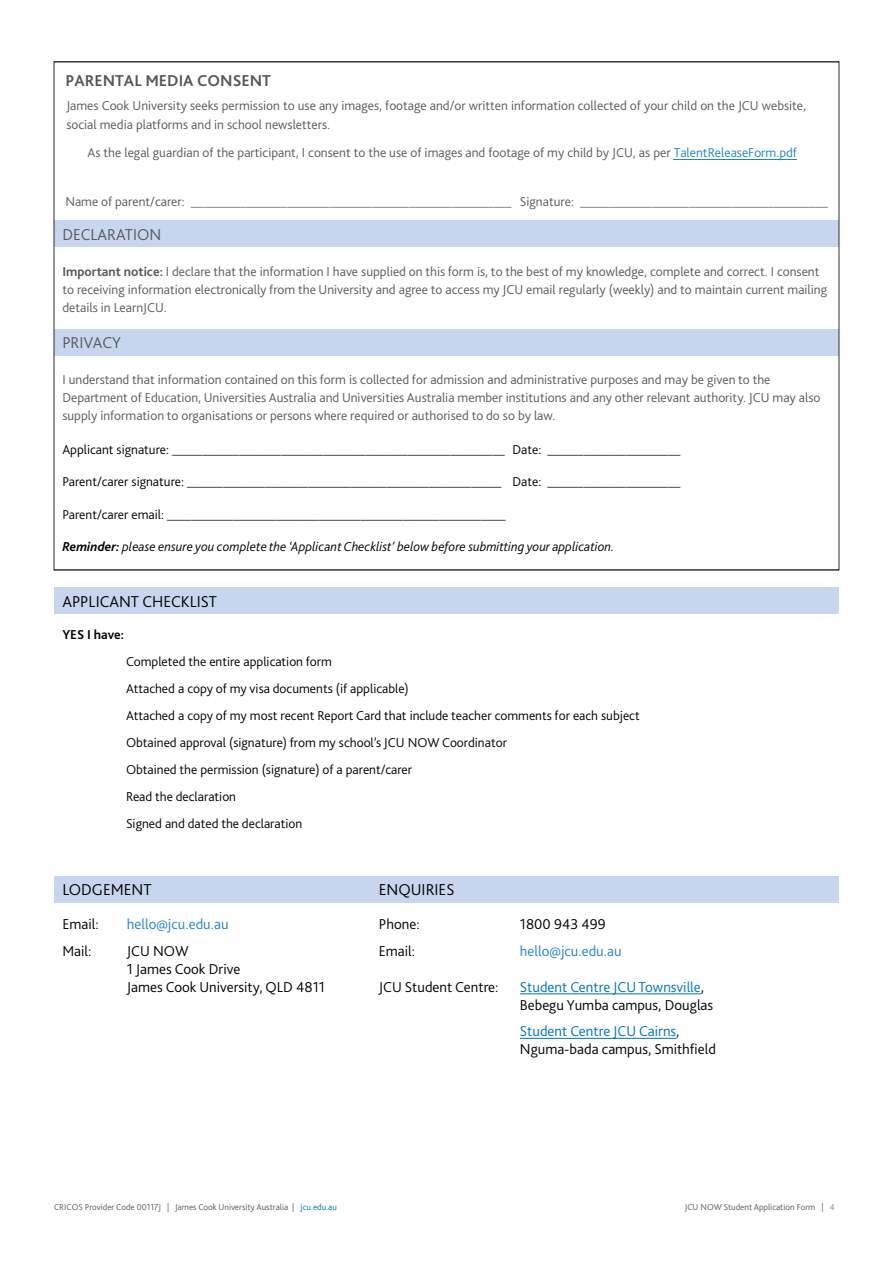
<style>
.page{position:relative;width:893px;height:1263px;background:#fff}
.page>*{position:absolute;margin:0;border:0;box-sizing:border-box;transform-origin:0 0}
.t1{font:300 16.5px "Bliss 2";color:#000}
.t2{font:700 16.5px "Bliss 2";color:#57585b}
.t3{font:300 16.5px "Bliss 2";color:#58595b}
.t4{font:300 15px/18px "Bliss 2";color:#000}
.t5{font:300 15px/18px "Bliss 2";color:#0072bc}
.t6{font:300 15px "Bliss 2";color:#2484c6}
.t7{font:300 13.5px/18px "Bliss 2";color:#58595b}
.t8{font:300 13.5px/27px "Bliss 2";color:#000}
.t9{font:italic 300 13.5px "Bliss 2";color:#000}
.t10{font:700 13.5px "Bliss 2";color:#000}
.t11{font:300 9px "Bliss 2";color:#58595b}
.s1{color:#2383c5}
.s2{font-weight:700}
.s3{color:#000}
.s4{color:#0072bc}
.s5{color:#808285}
</style>
<div class="page">
<div style="left:54px;top:220px;width:785px;height:27px;background:#c7d6ee"></div>
<div style="left:54px;top:329px;width:785px;height:27px;background:#c7d6ee"></div>
<div style="left:54px;top:588px;width:785px;height:26px;background:#c7d6ee"></div>
<div style="left:54px;top:877px;width:785px;height:26px;background:#c7d6ee"></div>
<hr style="left:520px;top:993px;width:181px;height:1px;background:#0072bc">
<hr style="left:520px;top:1038px;width:156px;height:1px;background:#0072bc">
<hr style="left:674px;top:159px;width:123px;height:1px;background:#2383c5">
<p class="t2" style="left:65px;top:70px;width:207px">PARENTAL MEDIA CONSENT</p>
<p class="t7" style="left:66px;top:96px;width:741px;line-height:18.9px">James Cook University seeks permission to use any images, footage and/or written information collected of your child on the JCU website, social media platforms and in school newsletters.</p>
<p class="t7" style="left:87px;top:143px;width:711px">As the legal guardian of the participant, I consent to the use of images and footage of my child by JCU, as per <span class="s1">TalentReleaseForm.pdf</span></p>
<p class="t7" style="left:65px;top:192px;width:764px">Name of parent/carer: _____________________________________________________ Signature: _________________________________________</p>
<p class="t3" style="left:62px;top:224px;width:100px">DECLARATION</p>
<p class="t7" style="left:62px;top:262px;width:766px"><span class="s2">Important notice:</span> I declare that the information I have supplied on this form is, to the best of my knowledge, complete and correct. I consent to receiving information electronically from the University and agree to access my JCU email regularly (weekly) and to maintain current mailing details in LearnJCU.</p>
<p class="t3" style="left:62px;top:332px;width:60px">PRIVACY</p>
<p class="t7" style="left:62px;top:370px;width:760px">I understand that information contained on this form is collected for admission and administrative purposes and may be given to the<br>Department of Education, Universities Australia and Universities Australia member institutions and any other relevant authority. JCU may also supply information to organisations or persons where required or authorised to do so by law.</p>
<p class="t8" style="left:62px;top:436px;width:620px">Applicant signature: _______________________________________________________ Date: ______________________</p>
<p class="t8" style="left:62px;top:468px;width:620px">Parent/carer signature: ____________________________________________________ Date: ______________________</p>
<p class="t8" style="left:62px;top:501px;width:445px">Parent/carer email: ________________________________________________________</p>
<p class="t9" style="left:62px;top:538px;width:553px"><span class="s2">Reminder:</span> please ensure you complete the ‘Applicant Checklist’ below before submitting your application.</p>
<p class="t1" style="left:62px;top:591px;width:156px">APPLICANT CHECKLIST</p>
<p class="t10" style="left:62px;top:626px;width:63px">YES I have:</p>
<p class="t8" style="left:126px;top:648px;width:515px">Completed the entire application form<br>Attached a copy of my visa documents (if applicable)<br>Attached a copy of my most recent Report Card that include teacher comments for each subject Obtained approval (signature) from my school’s JCU NOW Coordinator<br>Obtained the permission (signature) of a parent/carer<br>Read the declaration<br>Signed and dated the declaration</p>
<p class="t1" style="left:62px;top:879px;width:91px">LODGEMENT</p>
<p class="t1" style="left:379px;top:879px;width:77px">ENQUIRIES</p>
<p class="t4" style="left:62px;top:915px;width:38px">Email:</p>
<p class="t6" style="left:127px;top:915px;width:103px">hello@jcu.edu.au</p>
<p class="t4" style="left:379px;top:915px;width:42px">Phone:</p>
<p class="t4" style="left:520px;top:915px;width:87px">1800 943 499</p>
<p class="t4" style="left:62px;top:941px;width:31px">Mail:</p>
<p class="t4" style="left:127px;top:941px;width:63px">JCU NOW</p>
<p class="t4" style="left:379px;top:941px;width:38px">Email:</p>
<p class="t6" style="left:520px;top:941px;width:103px">hello@jcu.edu.au</p>
<p class="t4" style="left:127px;top:959px;width:200px">1 James Cook Drive<br>James Cook University, QLD 4811</p>
<p class="t4" style="left:379px;top:977px;width:121px">JCU Student Centre:</p>
<p class="t5" style="left:520px;top:977px;width:195px">Student Centre JCU Townsville<span class="s3">,<br>Bebegu Yumba campus, Douglas</span></p>
<p class="t4" style="left:520px;top:1022px;width:198px"><span class="s4">Student Centre JCU Cairns</span>,<br>Nguma-bada campus, Smithfield</p>
<p class="t11" style="left:54px;top:1201px;width:284px">CRICOS Provider Code 00117J | James Cook University Australia | <span class="s4">jcu.edu.au</span></p>
<p class="t11" style="left:685px;top:1201px;width:152px">JCU NOW Student Application Form | <span class="s5">4</span></p>
</div>
